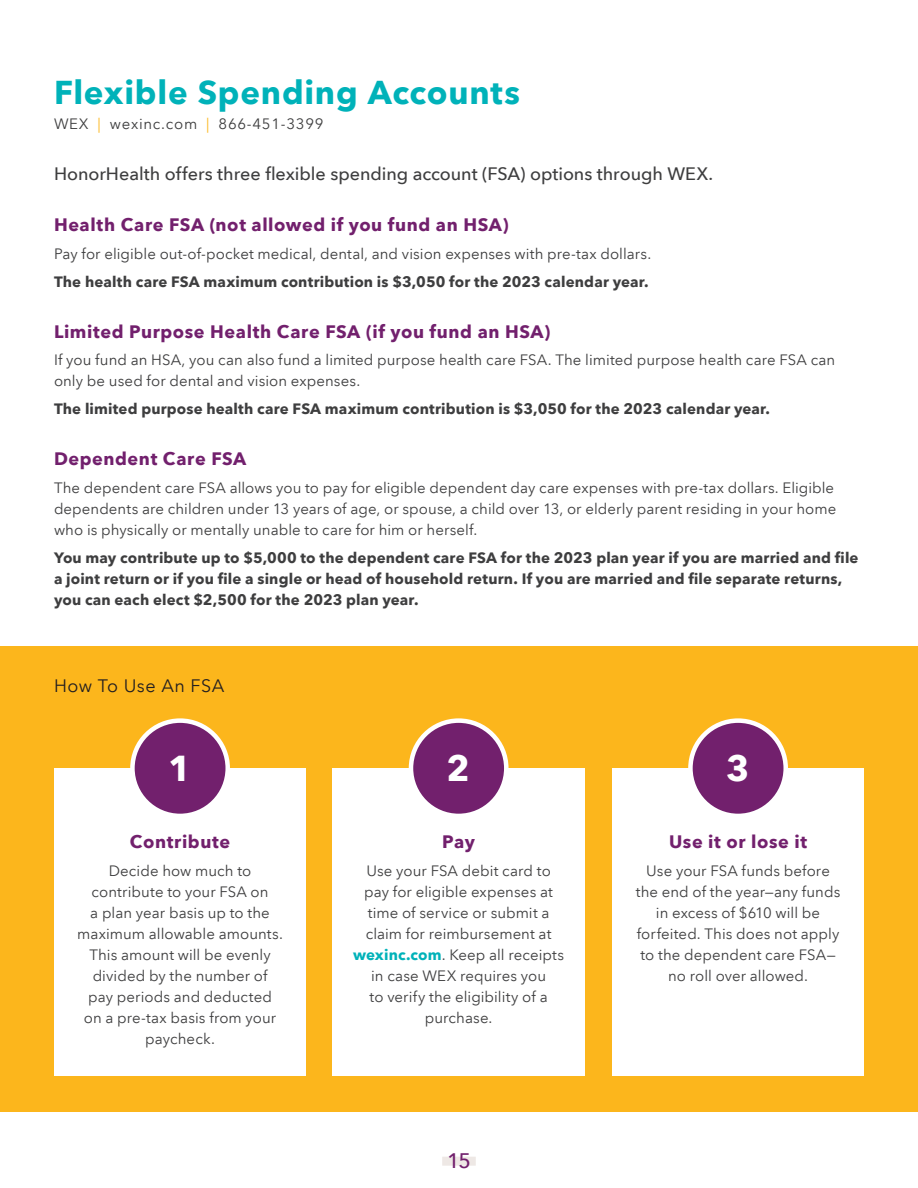
<style>
.page{position:relative;width:918px;height:1188px;background:#fff}
.page>*{position:absolute;margin:0;border:0;box-sizing:border-box;transform-origin:0 0}
.t1{font:700 36px "Avenir Next LT Pro";color:#fff}
.t2{font:700 33px "Avenir Next LT Pro";letter-spacing:.025em;color:#00b2b9}
.t3{font:500 21px "Avenir Next LT Pro";color:#72206d}
.t4{font:700 18px "Avenir Next LT Pro";letter-spacing:.035em;color:#72206d}
.t5{font:500 18px "Avenir Next LT Pro";letter-spacing:-.005em;color:#3e3e3f}
.t6{font:18px "Avenir Next LT Pro";letter-spacing:.025em;color:#231f20}
.t7{font:15px/21px "Avenir Next LT Pro";letter-spacing:.005em;color:#3e3e3f;text-align:center}
.t8{font:700 15px/21px "Avenir Next LT Pro";letter-spacing:.01em;color:#3e3e3f}
.t9{font:15px "Avenir Next LT Pro";letter-spacing:.05em;color:#3e3e3f}
.s1{color:#fcb61c}
.s2{font-weight:700;color:#00b2b9}
</style>
<div class="page">
<div style="left:0;top:646px;width:918px;height:465px;background:#fcb61c"></div>
<div style="left:612px;top:768px;width:252px;height:307px;background:#fff"></div>
<div style="left:690px;top:721px;width:96px;height:95px;background:#72206d;border-radius:50%"></div>
<div style="left:688px;top:718px;width:100px;height:100px;border:4px solid #fff;border-radius:50%"></div>
<div style="left:333px;top:768px;width:252px;height:308px;background:#fff"></div>
<div style="left:411px;top:721px;width:95px;height:95px;background:#72206d;border-radius:50%"></div>
<div style="left:409px;top:718px;width:100px;height:100px;border:4px solid #fff;border-radius:50%"></div>
<div style="left:54px;top:768px;width:252px;height:307px;background:#fff"></div>
<div style="left:132px;top:721px;width:96px;height:95px;background:#72206d;border-radius:50%"></div>
<div style="left:130px;top:718px;width:100px;height:100px;border:4px solid #fff;border-radius:50%"></div>
<div style="left:442px;top:1157px;width:34px;height:9px;background:#eee8e5"></div>
<h2 class="t2" style="left:54px;top:73px;width:468px">Flexible Spending Accounts</h2>
<p class="t9" style="left:54px;top:115px;width:271px">WEX <span class="s1">|</span> wexinc.com <span class="s1">|</span> 866-451-3399</p>
<p class="t5" style="left:54px;top:163px;width:661px">HonorHealth offers three flexible spending account (FSA) options through WEX.</p>
<p class="t4" style="left:54px;top:214px;width:456px">Health Care FSA (not allowed if you fund an HSA)</p>
<p class="t7" style="left:54px;top:243px;width:599px">Pay for eligible out-of-pocket medical, dental, and vision expenses with pre-tax dollars.</p>
<p class="t8" style="left:54px;top:271px;width:596px">The health care FSA maximum contribution is $3,050 for the 2023 calendar year.</p>
<p class="t4" style="left:54px;top:320px;width:498px">Limited Purpose Health Care FSA (if you fund an HSA)</p>
<p class="t7" style="left:54px;top:350px;width:783px;text-align:left">If you fund an HSA, you can also fund a limited purpose health care FSA. The limited purpose health care FSA can only be used for dental and vision expenses.</p>
<p class="t8" style="left:54px;top:398px;width:718px">The limited purpose health care FSA maximum contribution is $3,050 for the 2023 calendar year.</p>
<p class="t4" style="left:54px;top:448px;width:194px">Dependent Care FSA</p>
<p class="t7" style="left:54px;top:477px;width:784px;text-align:left">The dependent care FSA allows you to pay for eligible dependent day care expenses with pre-tax dollars. Eligible dependents are children under 13 years of age, or spouse, a child over 13, or elderly parent residing in your home who is physically or mentally unable to care for him or herself.</p>
<p class="t8" style="left:54px;top:547px;width:806px">You may contribute up to $5,000 to the dependent care FSA for the 2023 plan year if you are married and file a joint return or if you file a single or head of household return. If you are married and file separate returns, you can each elect $2,500 for the 2023 plan year.</p>
<p class="t6" style="left:54px;top:675px;width:172px">How To Use An FSA</p>
<h1 class="t1" style="left:168px;top:746px;width:25px">1</h1>
<p class="t4" style="left:130px;top:831px;width:102px">Contribute</p>
<p class="t7" style="left:77px;top:860px;width:207px">Decide how much to contribute to your FSA on<br>a plan year basis up to the maximum allowable amounts.<br>This amount will be evenly divided by the number of<br>pay periods and deducted<br>on a pre-tax basis from your paycheck.</p>
<h1 class="t1" style="left:447px;top:746px;width:25px">2</h1>
<p class="t4" style="left:442px;top:831px;width:34px">Pay</p>
<p class="t7" style="left:353px;top:861px;width:213px">Use your FSA debit card to pay for eligible expenses at time of service or submit a claim for reimbursement at <span class="s2">wexinc.com</span>. Keep all receipts in case WEX requires you<br>to verify the eligibility of a purchase.</p>
<h3 class="t3" style="left:447px;top:1148px;width:26px">15</h3>
<h1 class="t1" style="left:726px;top:746px;width:25px">3</h1>
<p class="t4" style="left:669px;top:831px;width:140px">Use it or lose it</p>
<p class="t7" style="left:636px;top:860px;width:206px">Use your FSA funds before the end of the year—any funds in excess of $610 will be forfeited. This does not apply to the dependent care FSA— no roll over allowed.</p>
</div>
